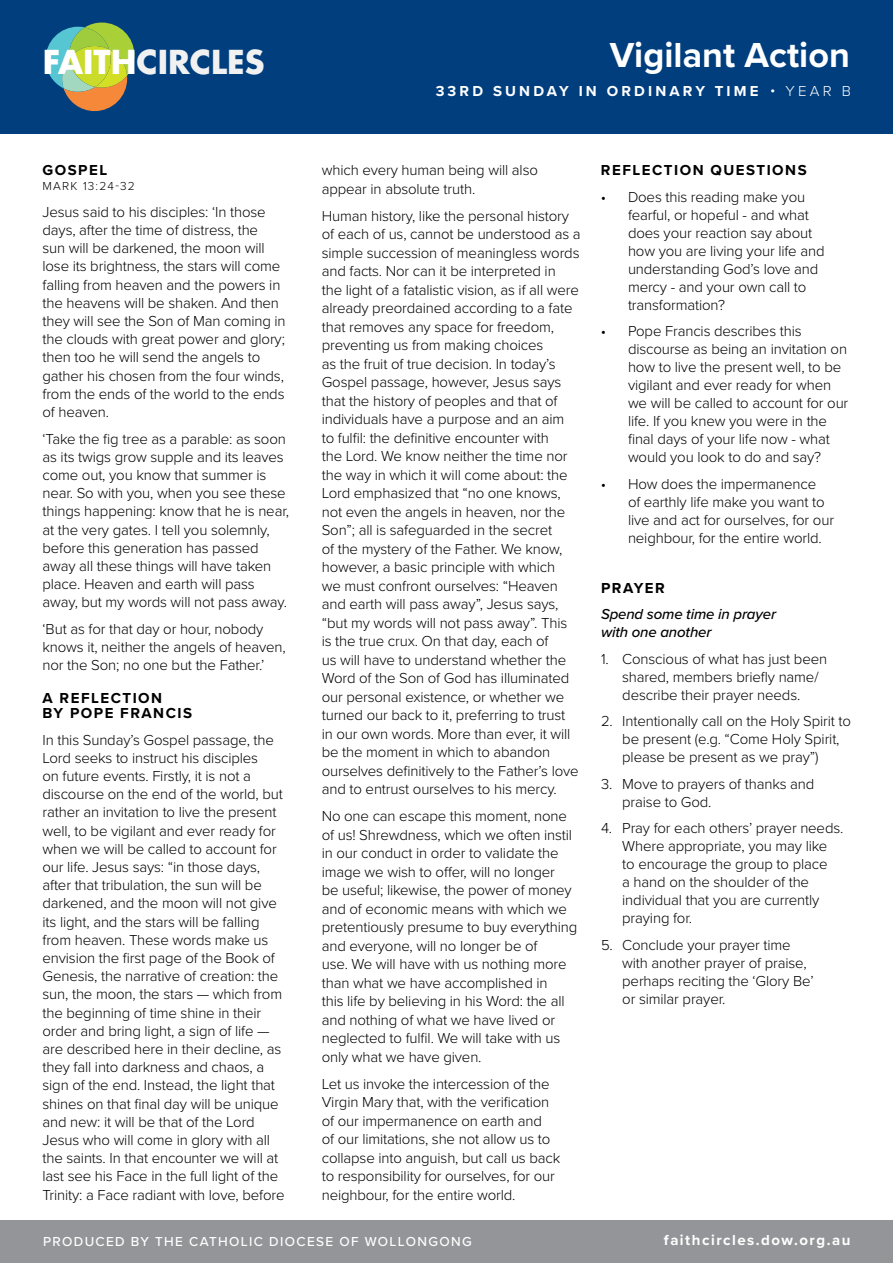
<style>
.page{position:relative;width:893px;height:1263px;background:#fff}
.page>*{position:absolute;margin:0;border:0;box-sizing:border-box;transform-origin:0 0}
.t1{font:700 36px "Proxima Nova";color:#fff}
.t2{font:700 32.1px "Futura Std";color:#f1f1f2}
.t3{font:300 15px/18.5px "Proxima Nova";letter-spacing:-.01em;color:#000}
.t4{font:700 15px/15.1px "Proxima Nova";letter-spacing:.1em;color:#000}
.t5{font:italic 500 15px/18px "Proxima Nova";letter-spacing:-.01em;color:#000}
.t6{font:700 15px "Proxima Nova";letter-spacing:.21em;color:#fff}
.t7{font:700 15px "Proxima Nova";letter-spacing:.1em;color:#fff}
.t8{font:300 15px "Proxima Nova";color:#fff}
.t9{font:500 13.5px "Proxima Nova";letter-spacing:.1em;color:#fff}
.t10{font:300 12px "Proxima Nova";letter-spacing:.1em;color:#000}
.s1{color:#fff}
</style>
<div class="page">
<div style="left:0;top:0;width:893px;height:134px;background:#003e7e"></div>
<div style="left:0;top:1220px;width:893px;height:43px;background:#939598"></div>
<svg style="left:46px;top:23px;width:88px;height:88px"></svg>
<h2 class="t2" style="left:43px;top:41px;width:223px"><span class="s1">FAITH</span>CIRCLES</h2>
<p class="t4" style="left:43px;top:162px;width:66px">GOSPEL</p>
<p class="t10" style="left:43px;top:177px;width:94px">MARK 13:24-32</p>
<p class="t3" style="left:43px;top:202px;width:245px">Jesus said to his disciples: ‘In those days, after the time of distress, the<br>sun will be darkened, the moon will lose its brightness, the stars will come falling from heaven and the powers in the heavens will be shaken. And then they will see the Son of Man coming in the clouds with great power and glory; then too he will send the angels to gather his chosen from the four winds, from the ends of the world to the ends of heaven.</p>
<p class="t3" style="left:43px;top:429px;width:248px">‘Take the fig tree as a parable: as soon as its twigs grow supple and its leaves come out, you know that summer is near. So with you, when you see these things happening: know that he is near, at the very gates. I tell you solemnly, before this generation has passed away all these things will have taken place. Heaven and earth will pass away, but my words will not pass away.</p>
<p class="t3" style="left:43px;top:619px;width:245px">‘But as for that day or hour, nobody knows it, neither the angels of heaven, nor the Son; no one but the Father.’</p>
<p class="t4" style="left:43px;top:690px;width:151px">A REFLECTION<br>BY POPE FRANCIS</p>
<p class="t3" style="left:43px;top:730px;width:244px">In this Sunday’s Gospel passage, the Lord seeks to instruct his disciples<br>on future events. Firstly, it is not a discourse on the end of the world, but rather an invitation to live the present well, to be vigilant and ever ready for when we will be called to account for our life. Jesus says: “in those days, after that tribulation, the sun will be darkened, and the moon will not give its light, and the stars will be falling from heaven. These words make us envision the first page of the Book of Genesis, the narrative of creation: the sun, the moon, the stars — which from the beginning of time shine in their order and bring light, a sign of life — are described here in their decline, as they fall into darkness and chaos, a sign of the end. Instead, the light that shines on that final day will be unique and new: it will be that of the Lord Jesus who will come in glory with all the saints. In that encounter we will at last see his Face in the full light of the Trinity: a Face radiant with love, before</p>
<h1 class="t1" style="left:610px;top:28px;width:242px">Vigilant Action</h1>
<p class="t6" style="left:436px;top:80px;width:324px">33RD SUNDAY IN ORDINARY TIME</p>
<p class="t8" style="left:770px;top:80px;width:82px">• YEAR B</p>
<p class="t3" style="left:322px;top:160px;width:218px">which every human being will also appear in absolute truth.</p>
<p class="t3" style="left:322px;top:206px;width:260px">Human history, like the personal history of each of us, cannot be understood as a simple succession of meaningless words and facts. Nor can it be interpreted in<br>the light of a fatalistic vision, as if all were already preordained according to a fate that removes any space for freedom, preventing us from making choices<br>as the fruit of true decision. In today’s Gospel passage, however, Jesus says that the history of peoples and that of individuals have a purpose and an aim to fulfil: the definitive encounter with<br>the Lord. We know neither the time nor the way in which it will come about: the Lord emphasized that “no one knows, not even the angels in heaven, nor the Son”; all is safeguarded in the secret<br>of the mystery of the Father. We know, however, a basic principle with which<br>we must confront ourselves: “Heaven and earth will pass away”, Jesus says, “but my words will not pass away”. This is the true crux. On that day, each of<br>us will have to understand whether the Word of the Son of God has illuminated our personal existence, or whether we turned our back to it, preferring to trust<br>in our own words. More than ever, it will be the moment in which to abandon ourselves definitively to the Father’s love and to entrust ourselves to his mercy.</p>
<p class="t3" style="left:322px;top:806px;width:257px">No one can escape this moment, none of us! Shrewdness, which we often instil in our conduct in order to validate the image we wish to offer, will no longer<br>be useful; likewise, the power of money and of economic means with which we pretentiously presume to buy everything and everyone, will no longer be of<br>use. We will have with us nothing more than what we have accomplished in<br>this life by believing in his Word: the all and nothing of what we have lived or neglected to fulfil. We will take with us only what we have given.</p>
<p class="t3" style="left:322px;top:1073px;width:240px">Let us invoke the intercession of the Virgin Mary that, with the verification of our impermanence on earth and<br>of our limitations, she not allow us to collapse into anguish, but call us back to responsibility for ourselves, for our neighbour, for the entire world.</p>
<p class="t4" style="left:601px;top:162px;width:207px">REFLECTION QUESTIONS</p>
<p class="t3" style="left:628px;top:187px;width:198px;line-height:18px;text-indent:-27px">• Does this reading make you fearful, or hopeful - and what does your reaction say about how you are living your life and understanding God’s love and mercy - and your own call to transformation?</p>
<p class="t3" style="left:628px;top:321px;width:222px;line-height:18px;text-indent:-27px">• Pope Francis describes this discourse as being an invitation on how to live the present well, to be vigilant and ever ready for when we will be called to account for our life. If you knew you were in the final days of your life now - what would you look to do and say?</p>
<p class="t3" style="left:628px;top:474px;width:208px;line-height:18px;text-indent:-27px">• How does the impermanence<br>of earthly life make you want to live and act for ourselves, for our neighbour, for the entire world.</p>
<p class="t4" style="left:601px;top:580px;width:65px">PRAYER</p>
<p class="t5" style="left:601px;top:604px;width:177px">Spend some time in prayer with one another</p>
<p class="t3" style="left:622px;top:649px;width:206px;line-height:18px;text-indent:-21px">1. Conscious of what has just been shared, members briefly name/ describe their prayer needs.</p>
<p class="t3" style="left:622px;top:711px;width:230px;line-height:18px;text-indent:-21px">2. Intentionally call on the Holy Spirit to be present (e.g. “Come Holy Spirit, please be present as we pray”)</p>
<p class="t3" style="left:622px;top:774px;width:194px;line-height:18px;text-indent:-21px">3. Move to prayers of thanks and praise to God.</p>
<p class="t3" style="left:622px;top:818px;width:223px;line-height:18px;text-indent:-21px">4. Pray for each others’ prayer needs.<br>Where appropriate, you may like to encourage the group to place<br>a hand on the shoulder of the individual that you are currently praying for.</p>
<p class="t3" style="left:622px;top:935px;width:193px;line-height:18px;text-indent:-21px">5. Conclude your prayer time with another prayer of praise, perhaps reciting the ‘Glory Be’ or similar prayer.</p>
<p class="t9" style="left:43px;top:1232px;width:430px">PRODUCED BY THE CATHOLIC DIOCESE OF WOLLONGONG</p>
<p class="t7" style="left:664px;top:1228px;width:188px">faithcircles.dow.org.au</p>
</div>
